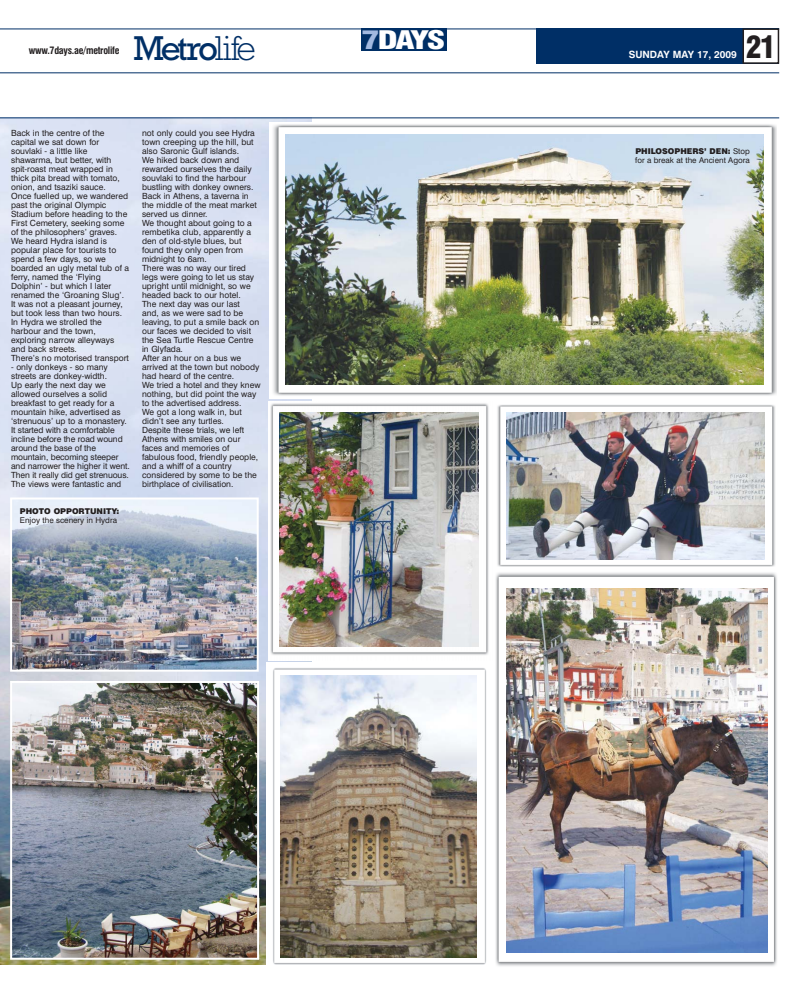
<style>
.page{position:relative;width:808px;height:993px;background:#fff}
.page>*{position:absolute;margin:0;border:0;box-sizing:border-box;transform-origin:0 0}
.t1{font:35px "Rockwell";letter-spacing:-.09em;color:#002f66}
.t2{font:900 condensed 30px "Swiss 721 BT";color:#231f20}
.t3{font:900 condensed 24.9px "Swiss 721 BT";letter-spacing:-.07em;color:#fff;scale:1.4 1}
.t4{font:700 condensed 10px "Swiss 721 BT";letter-spacing:-.025em;color:#231f20}
.t5{font:700 10px "Swiss 721 BT";color:#fff}
.t6{font:8.5px/9px "Swiss 721 BT";color:#231f20}
.t7{font:8px/9px "Swiss 721 BT";color:#231f20}
.t8{font:900 8px "Swiss 721 BT";color:#231f20}
.s1{font-weight:300}
.s2{color:#a2b9e0}
.s3{font-weight:900}
</style>
<div class="page">
<div style="left:537px;top:28px;width:242px;height:36px;background:#002f66"></div>
<hr style="left:0;top:72px;width:779px;height:1px;background:#002f66">
<hr style="left:0;top:28px;width:779px;height:1px;background:#002f66">
<div style="left:743px;top:29px;width:35px;height:34px;background:#fff"></div>
<div style="left:742px;top:28px;width:37px;height:36px;border:2px solid #231f20"></div>
<div style="left:361px;top:28px;width:86px;height:23px;background:#002f66"></div>
<img style="left:0;top:118px;width:311px;height:846px">
<hr style="left:0;top:117px;width:779px;height:1px;background:#002f66">
<img style="left:268px;top:402px;width:221px;height:258px">
<img style="left:280px;top:412px;width:199px;height:234px">
<img style="left:497px;top:405px;width:278px;height:162px">
<img style="left:507px;top:412px;width:257px;height:147px">
<img style="left:495px;top:572px;width:282px;height:394px">
<img style="left:506px;top:588px;width:261px;height:364px">
<img style="left:269px;top:123px;width:507px;height:276px">
<img style="left:286px;top:135px;width:477px;height:249px">
<img style="left:267px;top:662px;width:219px;height:302px">
<img style="left:280px;top:675px;width:197px;height:281px">
<img style="left:13px;top:683px;width:243px;height:273px">
<div style="left:10px;top:680px;width:249px;height:279px;border:2px solid #fff"></div>
<img style="left:13px;top:500px;width:243px;height:168px">
<div style="left:10px;top:497px;width:249px;height:174px;border:2px solid #fff"></div>
<p class="t4" style="left:29px;top:47px;width:92px">www.7days.ae/metrolife</p>
<h1 class="t1" style="left:134px;top:36px;width:124px">Metro<span class="s1">life</span></h1>
<h3 class="t3" style="left:361px;top:31px;width:61px"><span class="s2">7</span>DAYS</h3>
<p class="t6" style="left:11px;top:129px;width:120px">Back in the centre of the capital we sat down for souvlaki - a little like shawarma, but better, with spit-roast meat wrapped in thick pita bread with tomato, onion, and tsaziki sauce.<br>Once fuelled up, we wandered past the original Olympic<br>Stadium before heading to the<br>First Cemetery, seeking some of the philosophers’ graves.<br>We heard Hydra island is popular place for tourists to spend a few days, so we boarded an ugly metal tub of a ferry, named the ‘Flying<br>Dolphin’ - but which I later renamed the ‘Groaning Slug’.<br>It was not a pleasant journey, but took less than two hours.<br>In Hydra we strolled the harbour and the town, exploring narrow alleyways and back streets.<br>There’s no motorised transport</p>
<p class="t6" style="left:11px;top:363px;width:120px">- only donkeys - so many streets are donkey-width.<br>Up early the next day we allowed ourselves a solid breakfast to get ready for a mountain hike, advertised as ‘strenuous’ up to a monastery.<br>It started with a comfortable incline before the road wound around the base of the mountain, becoming steeper and narrower the higher it went.<br>Then it really did get strenuous.<br>The views were fantastic and</p>
<p class="t8" style="left:20px;top:508px;width:101px">PHOTO OPPORTUNITY:</p>
<p class="t7" style="left:20px;top:516px;width:99px">Enjoy the scenery in Hydra</p>
<p class="t6" style="left:142px;top:129px;width:120px">not only could you see Hydra town creeping up the hill, but also Saronic Gulf islands.<br>We hiked back down and rewarded ourselves the daily souvlaki to find the harbour bustling with donkey owners.<br>Back in Athens, a taverna in the middle of the meat market served us dinner.<br>We thought about going to a rembetika club, apparently a den of old-style blues, but found they only open from midnight to 6am.<br>There was no way our tired legs were going to let us stay upright until midnight, so we headed back to our hotel.<br>The next day was our last<br>and, as we were sad to be leaving, to put a smile back on our faces we decided to visit the Sea Turtle Rescue Centre in Glyfada.<br>After an hour on a bus we arrived at the town but nobody had heard of the centre.<br>We tried a hotel and they knew nothing, but did point the way to the advertised address.<br>We got a long walk in, but didn’t see any turtles.<br>Despite these trials, we left<br>Athens with smiles on our faces and memories of fabulous food, friendly people, and a whiff of a country considered by some to be the birthplace of civilisation.</p>
<p class="t5" style="left:629px;top:51px;width:110px">SUNDAY MAY 17, 2009</p>
<h2 class="t2" style="left:746px;top:36px;width:32px">21</h2>
<p class="t7" style="left:635px;top:147px;width:116px"><span class="s3">PHILOSOPHERS’ DEN:</span> Stop for a break at the Ancient Agora</p>
</div>
